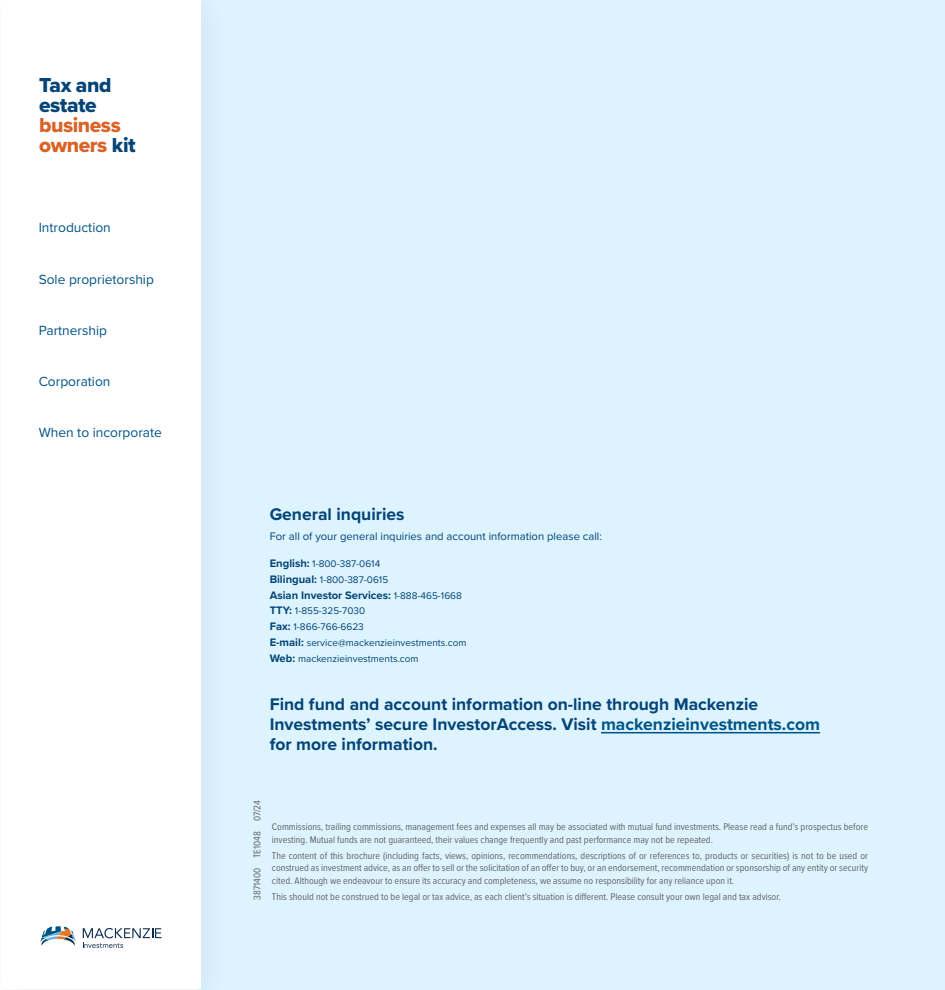
<style>
.page{position:relative;width:945px;height:990px;background:#fff}
.page>*{position:absolute;margin:0;border:0;box-sizing:border-box;transform-origin:0 0}
.t1{font:21px/20px "Proxima Nova Extrabld";letter-spacing:-.02em;color:#da6327}
.t2{font:21px/20px "Proxima Nova Extrabld";letter-spacing:-.02em;color:#034477}
.Heading_Level_3_-_MI_blue{font:700 17.5px/20px "Proxima Nova";color:#034477}
.t3{font:13.75px "Proxima Nova";color:#005486}
.body{font:11.25px "Proxima Nova";color:#034477}
.contact_info{font:700 11.25px "Proxima Nova";color:#034477}
.legal{font:10px/12.5px "Proxima Nova Cond";color:#636466}
.contact_info-2{font:10px "Proxima Nova";color:#034477}
.s1{color:#034477}
.s2{font-weight:700;font-size:11.25px}
.s3{font-weight:400;font-size:10px}
.s4{color:#005486}
</style>
<div class="page">
<div style="left:198px;top:0;width:747px;height:990px;background:#ddf4ff"></div>
<hr style="left:601px;top:732px;width:219px;height:1px;background:#005486">
<div style="left:0;top:0;width:230px;height:990px;background:#daf1fc"></div>
<div style="left:1px;top:1px;width:200px;height:988px;background:#fff"></div>
<svg style="left:40px;top:926px;width:36px;height:20px"></svg>
<svg style="left:83px;top:928px;width:79px;height:20px"></svg>
<h1 class="t2" style="left:39px;top:75px;width:74px">Tax and estate</h1>
<h1 class="t1" style="left:39px;top:115px;width:98px">business owners <span class="s1">kit</span></h1>
<h3 class="t3" style="left:39px;top:217px;width:74px">Introduction</h3>
<h3 class="t3" style="left:39px;top:269px;width:117px">Sole proprietorship</h3>
<h3 class="t3" style="left:39px;top:320px;width:70px">Partnership</h3>
<h3 class="t3" style="left:39px;top:371px;width:73px">Corporation</h3>
<h3 class="t3" style="left:39px;top:422px;width:125px">When to incorporate</h3>
<p class="Heading_Level_3_-_MI_blue" style="left:270px;top:504px;width:136px">General inquiries</p>
<p class="body" style="left:270px;top:528px;width:334px">For all of your general inquiries and account information please call:</p>
<p class="contact_info-2" style="left:270px;top:556px;width:112px"><span class="s2">English:</span> 1-800-387-0614</p>
<p class="contact_info-2" style="left:270px;top:572px;width:120px"><span class="s2">Bilingual:</span> 1-800-387-0615</p>
<p class="contact_info" style="left:270px;top:586px;width:194px">Asian Investor Services: <span class="s3">1-888-465-1668</span></p>
<p class="contact_info-2" style="left:270px;top:604px;width:97px"><span class="s2">TTY:</span> 1-855-325-7030</p>
<p class="contact_info-2" style="left:270px;top:620px;width:96px"><span class="s2">Fax:</span> 1-866-766-6623</p>
<p class="contact_info-2" style="left:270px;top:635px;width:198px"><span class="s2">E-mail:</span> service@mackenzieinvestments.com</p>
<p class="contact_info-2" style="left:270px;top:651px;width:151px"><span class="s2">Web:</span> mackenzieinvestments.com</p>
<p class="Heading_Level_3_-_MI_blue" style="left:270px;top:694px;width:552px">Find fund and account information on-line through Mackenzie<br>Investments’ secure InvestorAccess. Visit <span class="s4">mackenzieinvestments.com </span>for more information.</p>
<p class="legal" style="left:251px;top:900px;width:101px;rotate:-90deg">3871400 TE1048 07/24</p>
<p class="legal" style="left:272px;top:820px;width:598px">Commissions, trailing commissions, management fees and expenses all may be associated with mutual fund investments. Please read a fund’s prospectus before investing. Mutual funds are not guaranteed, their values change frequently and past performance may not be repeated.</p>
<p class="legal" style="left:272px;top:849px;width:598px;text-align:justify">The content of this brochure (including facts, views, opinions, recommendations, descriptions of or references to, products or securities) is not to be used or construed as investment advice, as an offer to sell or the solicitation of an offer to buy, or an endorsement, recommendation or sponsorship of any entity or security cited. Although we endeavour to ensure its accuracy and completeness, we assume no responsibility for any reliance upon it.</p>
<p class="legal" style="left:272px;top:890px;width:510px">This should not be construed to be legal or tax advice, as each client’s situation is different. Please consult your own legal and tax advisor.</p>
</div>
